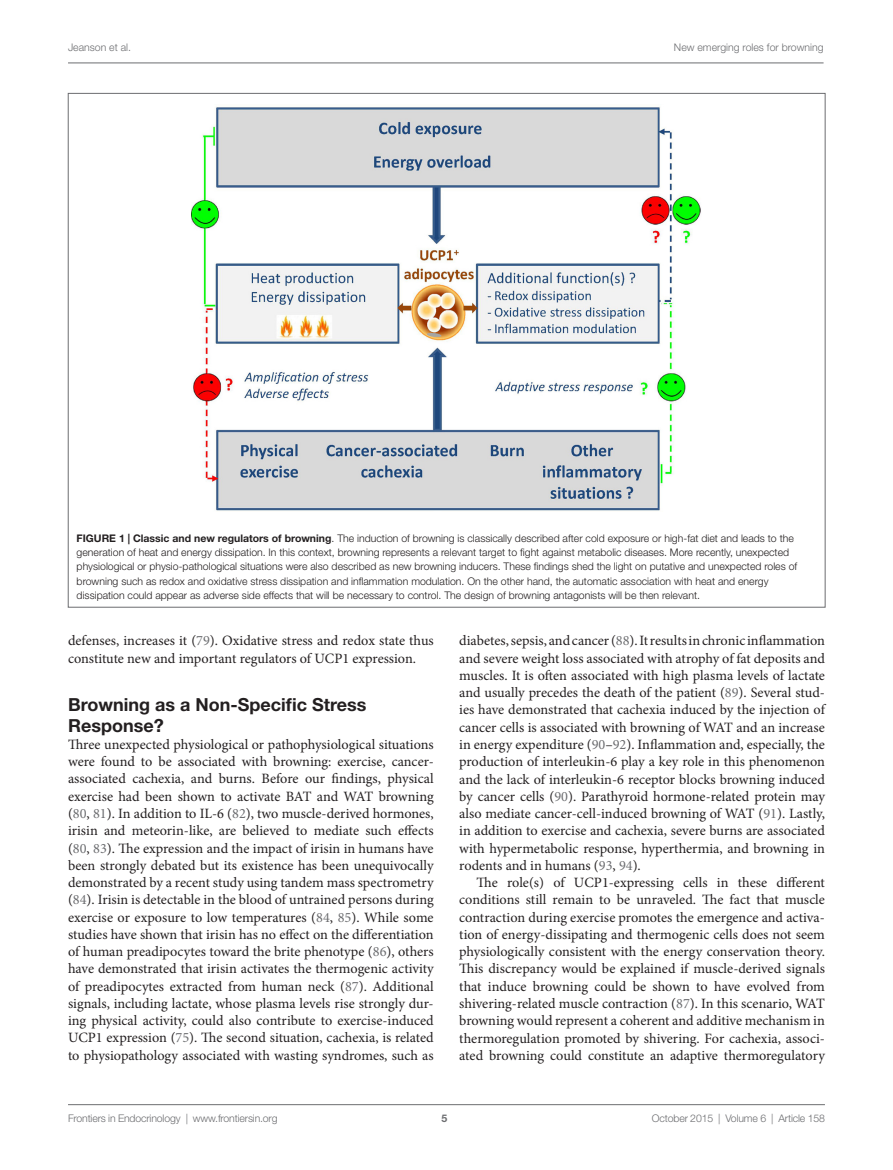
<style>
.page{position:relative;width:893px;height:1170px;background:#fff}
.page>*{position:absolute;margin:0;border:0;box-sizing:border-box;transform-origin:0 0}
.t1{font:700 18px/21px "Helvetica Neue LT Std";color:#231f20}
.t2{font:14.25px/17.2px "Minion Pro";letter-spacing:-.005em;color:#231f20;text-align:justify}
.t3{font:300 10.5px/14.2px "Helvetica Neue LT Std";color:#231f20}
.t4{font:300 10.5px "Helvetica Neue LT Std";letter-spacing:-.015em;color:#6c6d70}
.t5{font:700 10.5px "Helvetica Neue LT Std";color:#6c6d70}
.s1{font-weight:700}
.s2{color:#6c6d70}
</style>
<div class="page">
<hr style="left:68px;top:1104px;width:757px;height:1px;background:#6c6d70">
<hr style="left:68px;top:63px;width:756px;height:1px;background:#6c6d70">
<img style="left:191px;top:107px;width:510px;height:404px">
<p class="t4" style="left:68px;top:41px;width:65px">Jeanson et al.</p>
<p class="t4" style="left:674px;top:41px;width:151px">New emerging roles for browning</p>
<p class="t3" style="left:77px;top:530px;width:722px"><span class="s1">FIGURE 1 | Classic and new regulators of browning</span>. The induction of browning is classically described after cold exposure or high-fat diet and leads to the generation of heat and energy dissipation. In this context, browning represents a relevant target to fight against metabolic diseases. More recently, unexpected physiological or physio-pathological situations were also described as new browning inducers. These findings shed the light on putative and unexpected roles of browning such as redox and oxidative stress dissipation and inflammation modulation. On the other hand, the automatic association with heat and energy dissipation could appear as adverse side effects that will be necessary to control. The design of browning antagonists will be then relevant.</p>
<p class="t2" style="left:459px;top:632px;width:367px">diabetes, sepsis, and cancer (<span class="s2">88</span>). It results in chronic inflammation and severe weight loss associated with atrophy of fat deposits and muscles. It is often associated with high plasma levels of lactate and usually precedes the death of the patient (<span class="s2">89</span>). Several stud&shy;ies have demonstrated that cachexia induced by the injection of cancer cells is associated with browning of WAT and an increase in energy expenditure (<span class="s2">90</span>–<span class="s2">92</span>). Inflammation and, especially, the production of interleukin-6 play a key role in this phenomenon and the lack of interleukin-6 receptor blocks browning induced by cancer cells (<span class="s2">90</span>). Parathyroid hormone-related protein may also mediate cancer-cell-induced browning of WAT (<span class="s2">91</span>). Lastly, in addition to exercise and cachexia, severe burns are associated with hypermetabolic response, hyperthermia, and browning in rodents and in humans (<span class="s2">93</span>, <span class="s2">94</span>).</p>
<p class="t2" style="left:459px;top:873px;width:367px;text-indent:17px">The role(s) of UCP1-expressing cells in these different conditions still remain to be unraveled. The fact that muscle contraction during exercise promotes the emergence and activa&shy;tion of energy-dissipating and thermogenic cells does not seem physiologically consistent with the energy conservation theory.<br>This discrepancy would be explained if muscle-derived signals that induce browning could be shown to have evolved from shivering-related muscle contraction (<span class="s2">87</span>). In this scenario, WAT browning would represent a coherent and additive mechanism in thermoregulation promoted by shivering. For cachexia, associ&shy;ated browning could constitute an adaptive thermoregulatory</p>
<p class="t2" style="left:68px;top:632px;width:367px">defenses, increases it (<span class="s2">79</span>). Oxidative stress and redox state thus constitute new and important regulators of UCP1 expression.</p>
<p class="t1" style="left:68px;top:693px;width:300px">Browning as a Non-Specific Stress<br>Response?</p>
<p class="t2" style="left:68px;top:735px;width:367px">Three unexpected physiological or pathophysiological situations were found to be associated with browning: exercise, cancer&shy;associated cachexia, and burns. Before our findings, physical exercise had been shown to activate BAT and WAT browning (<span class="s2">80</span>, <span class="s2">81</span>). In addition to IL-6 (<span class="s2">82</span>), two muscle-derived hormones, irisin and meteorin-like, are believed to mediate such effects (<span class="s2">80</span>, <span class="s2">83</span>). The expression and the impact of irisin in humans have been strongly debated but its existence has been unequivocally demonstrated by a recent study using tandem mass spectrometry (<span class="s2">84</span>). Irisin is detectable in the blood of untrained persons during exercise or exposure to low temperatures (<span class="s2">84</span>, <span class="s2">85</span>). While some studies have shown that irisin has no effect on the differentiation of human preadipocytes toward the brite phenotype (<span class="s2">86</span>), others have demonstrated that irisin activates the thermogenic activity of preadipocytes extracted from human neck (<span class="s2">87</span>). Additional signals, including lactate, whose plasma levels rise strongly dur&shy;ing physical activity, could also contribute to exercise-induced UCP1 expression (<span class="s2">75</span>). The second situation, cachexia, is related to physiopathology associated with wasting syndromes, such as</p>
<p class="t4" style="left:68px;top:1111px;width:211px">Frontiers in Endocrinology | www.frontiersin.org</p>
<p class="t5" style="left:441px;top:1111px;width:7px">5</p>
<p class="t4" style="left:652px;top:1111px;width:174px">October 2015 | Volume 6 | Article 158</p>
</div>
